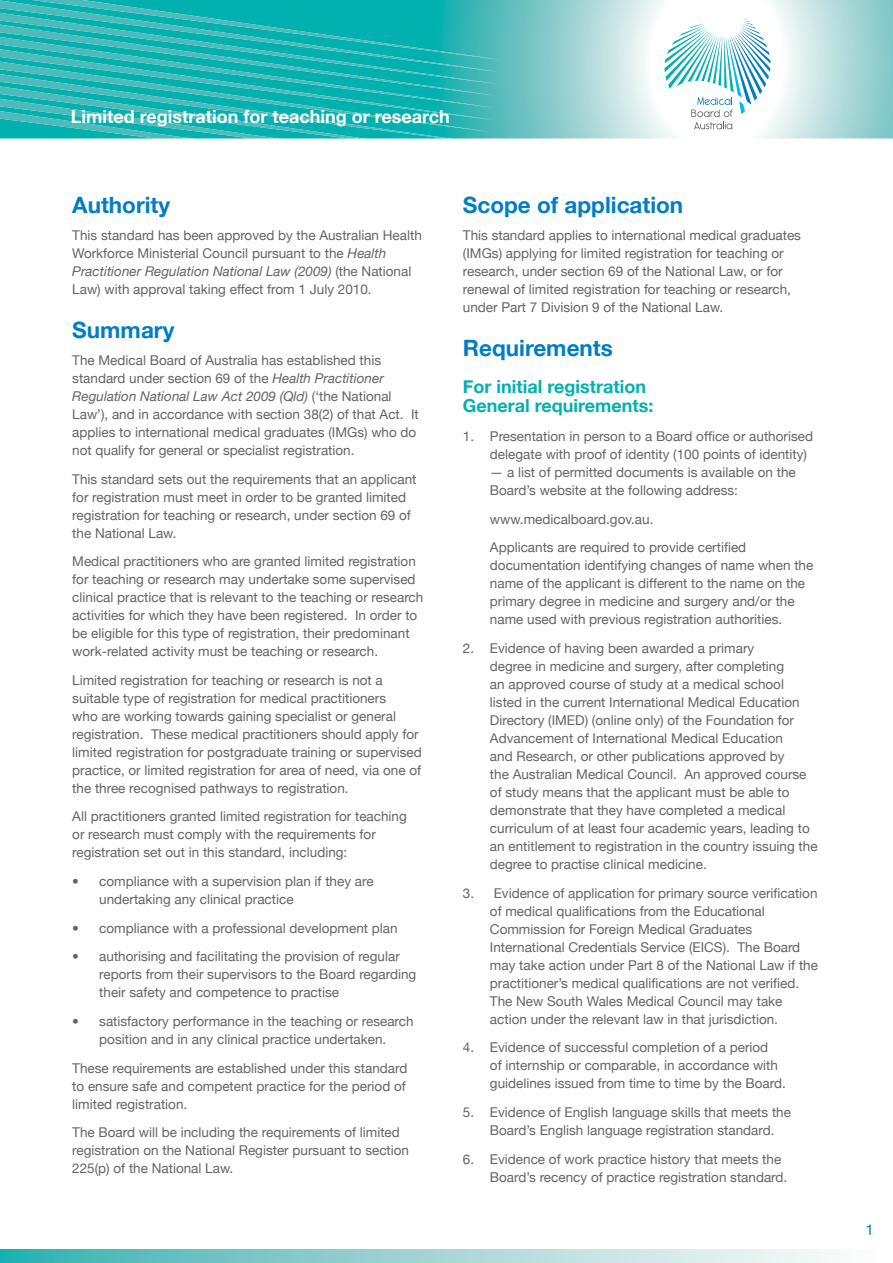
<style>
.page{position:relative;width:893px;height:1263px;background:#fff}
.page>*{position:absolute;margin:0;border:0;box-sizing:border-box;transform-origin:0 0}
.t1{font:700 22.5px "Helvetica Neue";color:#007dc3}
.t2{font:700 18px/19.5px "Helvetica Neue";color:#00b1b0}
.t3{font:700 18px "Helvetica Neue";color:#fff}
.t4{font:15px "Helvetica Neue";color:#007dc3}
.t5{font:13.5px/18px "Helvetica Neue";color:#636466}
.s1{font-style:italic}
</style>
<div class="page">
<svg style="left:502px;top:0;width:391px;height:138px"></svg>
<svg style="left:0;top:0;width:502px;height:139px;background:#22b6b4"></svg>
<svg style="left:0;top:1249px;width:834px;height:14px;background:#9ad4d4"></svg>
<svg style="left:664px;top:19px;width:106px;height:110px"></svg>
<h2 class="t3" style="left:71px;top:105px;width:380px">Limited registration for teaching or research</h2>
<h1 class="t1" style="left:72px;top:191px;width:99px">Authority</h1>
<p class="t5" style="left:72px;top:226px;width:351px">This standard has been approved by the Australian Health Workforce Ministerial Council pursuant to the <span class="s1">Health Practitioner Regulation National Law (2009)</span> (the National Law) with approval taking effect from 1 July 2010.</p>
<h1 class="t1" style="left:72px;top:316px;width:104px">Summary</h1>
<p class="t5" style="left:72px;top:351px;width:348px">The Medical Board of Australia has established this standard under section 69 of the <span class="s1">Health Practitioner Regulation National Law Act 2009 (Qld)</span> (‘the National Law’), and in accordance with section 38(2) of that Act. It applies to international medical graduates (IMGs) who do not qualify for general or specialist registration.</p>
<p class="t5" style="left:72px;top:470px;width:346px">This standard sets out the requirements that an applicant for registration must meet in order to be granted limited registration for teaching or research, under section 69 of the National Law.</p>
<p class="t5" style="left:72px;top:552px;width:353px">Medical practitioners who are granted limited registration for teaching or research may undertake some supervised clinical practice that is relevant to the teaching or research activities for which they have been registered. In order to be eligible for this type of registration, their predominant work-related activity must be teaching or research.</p>
<p class="t5" style="left:72px;top:671px;width:351px">Limited registration for teaching or research is not a suitable type of registration for medical practitioners<br>who are working towards gaining specialist or general registration. These medical practitioners should apply for limited registration for postgraduate training or supervised practice, or limited registration for area of need, via one of the three recognised pathways to registration.</p>
<p class="t5" style="left:72px;top:807px;width:336px">All practitioners granted limited registration for teaching or research must comply with the requirements for registration set out in this standard, including:</p>
<p class="t5" style="left:99px;top:872px;width:276px;text-indent:-27px">• compliance with a supervision plan if they are undertaking any clinical practice</p>
<p class="t5" style="left:72px;top:919px;width:327px">• compliance with a professional development plan</p>
<p class="t5" style="left:99px;top:947px;width:319px;text-indent:-27px">• authorising and facilitating the provision of regular reports from their supervisors to the Board regarding their safety and competence to practise</p>
<p class="t5" style="left:72px;top:1012px;width:343px;text-align:center">• satisfactory performance in the teaching or research position and in any clinical practice undertaken.</p>
<p class="t5" style="left:72px;top:1059px;width:337px;text-align:justify">These requirements are established under this standard to ensure safe and competent practice for the period of limited registration.</p>
<p class="t5" style="left:72px;top:1123px;width:338px">The Board will be including the requirements of limited registration on the National Register pursuant to section<br>225(p) of the National Law.</p>
<h1 class="t1" style="left:463px;top:191px;width:222px">Scope of application</h1>
<p class="t5" style="left:463px;top:226px;width:340px">This standard applies to international medical graduates (IMGs) applying for limited registration for teaching or research, under section 69 of the National Law, or for renewal of limited registration for teaching or research, under Part 7 Division 9 of the National Law.</p>
<h1 class="t1" style="left:463px;top:334px;width:151px">Requirements</h1>
<h2 class="t2" style="left:463px;top:376px;width:192px">For initial registration<br>General requirements:</h2>
<p class="t5" style="left:490px;top:427px;width:325px;text-indent:-27px">1. Presentation in person to a Board office or authorised delegate with proof of identity (100 points of identity)</p>
<p class="t5" style="left:490px;top:463px;width:307px">— a list of permitted documents is available on the<br>Board’s website at the following address:</p>
<p class="t5" style="left:490px;top:504px;width:258px;line-height:28.7px">www.medicalboard.gov.au.<br>Applicants are required to provide certified</p>
<p class="t5" style="left:490px;top:556px;width:325px">documentation identifying changes of name when the name of the applicant is different to the name on the primary degree in medicine and surgery and/or the name used with previous registration authorities.</p>
<p class="t5" style="left:490px;top:639px;width:329px;text-indent:-27px">2. Evidence of having been awarded a primary<br>degree in medicine and surgery, after completing<br>an approved course of study at a medical school listed in the current International Medical Education Directory (IMED) (online only) of the Foundation for Advancement of International Medical Education<br>and Research, or other publications approved by<br>the Australian Medical Council. An approved course of study means that the applicant must be able to demonstrate that they have completed a medical curriculum of at least four academic years, leading to an entitlement to registration in the country issuing the degree to practise clinical medicine.</p>
<p class="t5" style="left:490px;top:884px;width:330px;text-indent:-27px">3. Evidence of application for primary source verification of medical qualifications from the Educational Commission for Foreign Medical Graduates International Credentials Service (EICS). The Board may take action under Part 8 of the National Law if the practitioner’s medical qualifications are not verified.<br>The New South Wales Medical Council may take action under the relevant law in that jurisdiction.</p>
<p class="t5" style="left:490px;top:1038px;width:297px;text-indent:-27px">4. Evidence of successful completion of a period<br>of internship or comparable, in accordance with guidelines issued from time to time by the Board.</p>
<p class="t5" style="left:490px;top:1103px;width:303px;text-indent:-27px">5. Evidence of English language skills that meets the<br>Board’s English language registration standard.</p>
<p class="t5" style="left:490px;top:1149px;width:299px;text-indent:-27px">6. Evidence of work practice history that meets the<br>Board’s recency of practice registration standard.</p>
<p class="t4" style="left:865px;top:1220px;width:10px">1</p>
</div>
